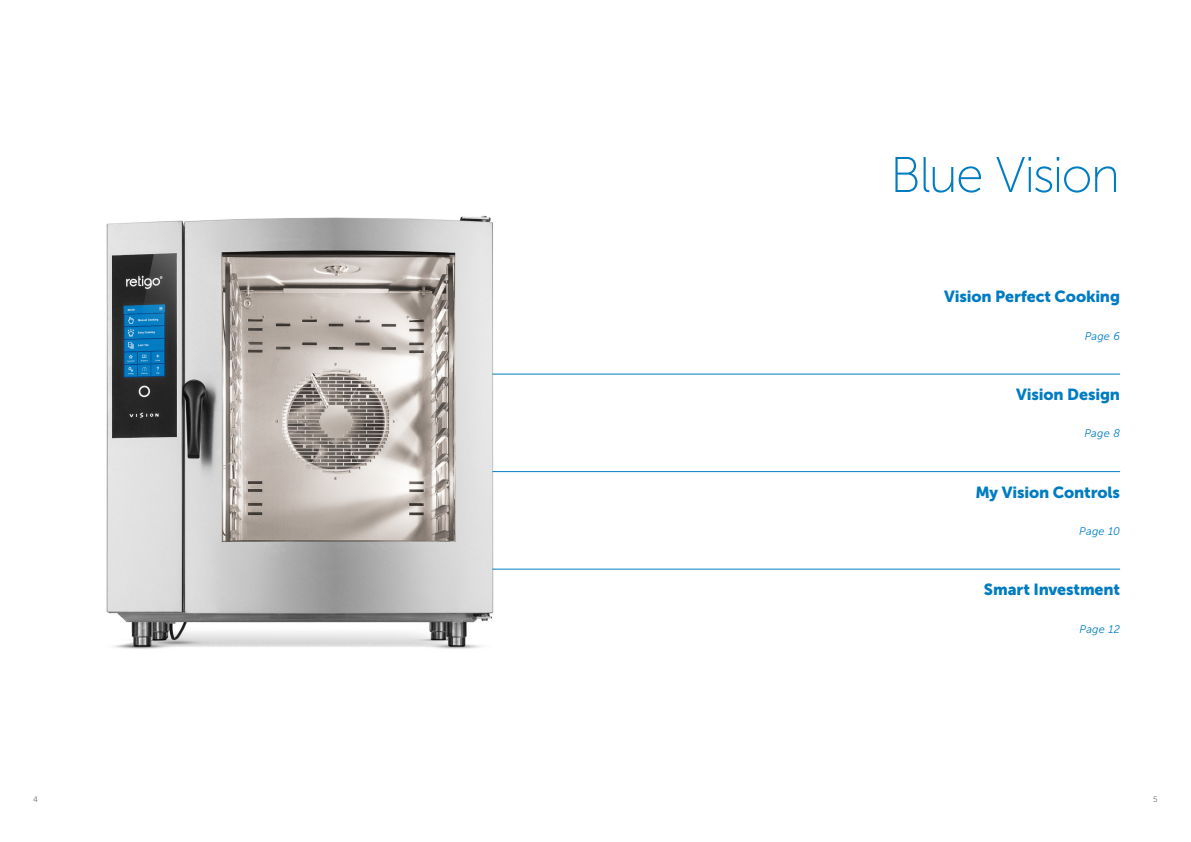
<style>
.page{position:relative;width:1191px;height:842px;background:#fff}
.page>*{position:absolute;margin:0;border:0;box-sizing:border-box;transform-origin:0 0}
.t1{font:50px "Museo Sans 100";letter-spacing:-.035em;color:#007cc2}
.t2{font:16px "Museo Sans 900";letter-spacing:-.01em;color:#007cc2}
.t3{font:italic 11px "Museo Sans 300";letter-spacing:.02em;color:#007cc2}
.t4{font:8px "Museo Sans 300";color:#6c6d70}
</style>
<div class="page">
<img style="left:106px;top:215px;width:556px;height:434px">
<hr style="left:492px;top:374px;width:628px;height:1px;background:#007cc2">
<hr style="left:492px;top:471px;width:628px;height:1px;background:#007cc2">
<hr style="left:492px;top:569px;width:628px;height:1px;background:#007cc2">
<p class="t1" style="left:890px;top:148px;width:231px">Blue Vision</p>
<h3 class="t2" style="left:944px;top:288px;width:177px">Vision Perfect Cooking</h3>
<p class="t3" style="left:1084px;top:330px;width:37px">Page 6</p>
<h3 class="t2" style="left:1016px;top:385px;width:105px">Vision Design</h3>
<p class="t3" style="left:1084px;top:428px;width:37px">Page 8</p>
<h3 class="t2" style="left:975px;top:483px;width:146px">My Vision Controls</h3>
<p class="t3" style="left:1079px;top:525px;width:42px">Page 10</p>
<h3 class="t2" style="left:984px;top:581px;width:138px">Smart Investment</h3>
<p class="t3" style="left:1079px;top:623px;width:42px">Page 12</p>
<p class="t4" style="left:33px;top:795px;width:6px">4</p>
<p class="t4" style="left:1153px;top:795px;width:6px">5</p>
</div>
